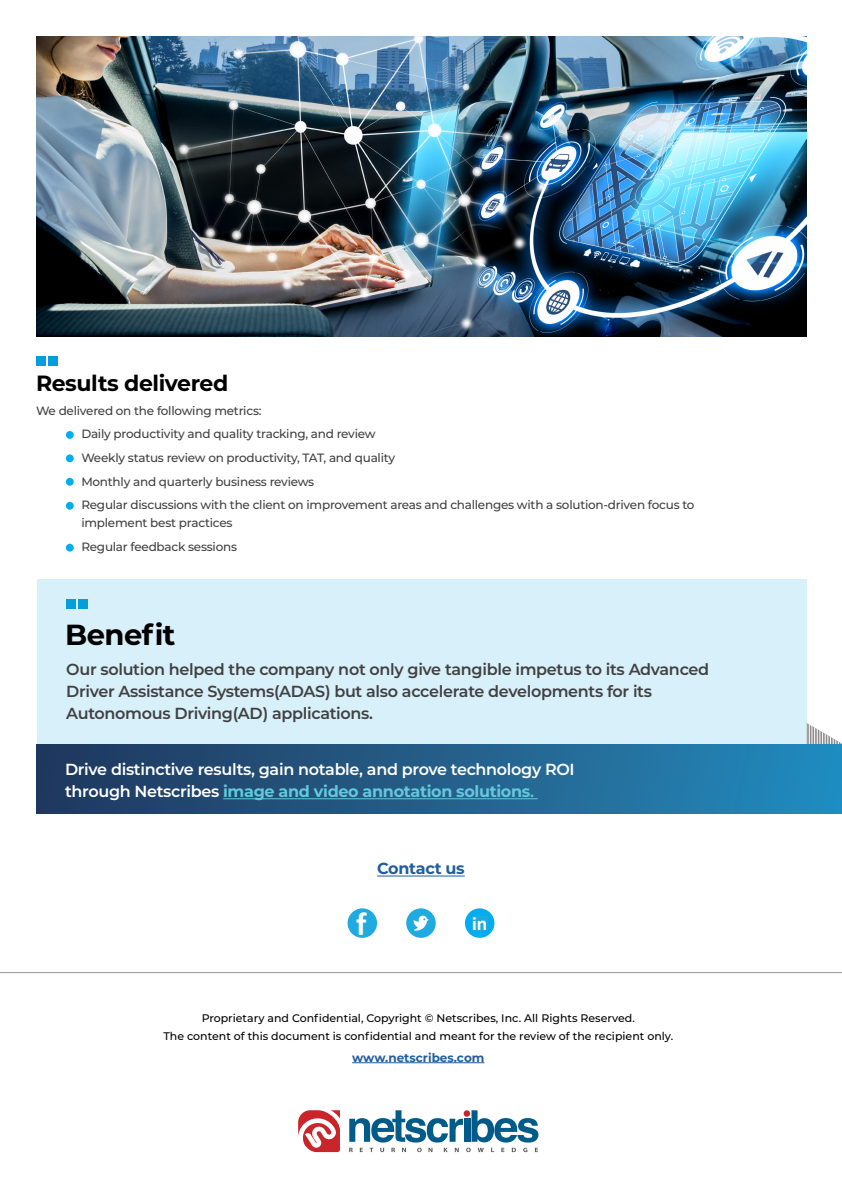
<style>
.page{position:relative;width:842px;height:1191px;background:#fff}
.page>*{position:absolute;margin:0;border:0;box-sizing:border-box;transform-origin:0 0}
.t1{font:700 33px "Calibri";color:#fff}
.t2{font:700 29px "Montserrat";letter-spacing:-.02em;color:#000}
.t3{font:700 22px "Montserrat";letter-spacing:-.02em;color:#000}
.t4{font:700 19.5px "Calibri";color:#fff}
.t5{font:600 16px/22px "Montserrat";letter-spacing:-.02em;color:#414042}
.t6{font:600 16px/22.5px "Montserrat";letter-spacing:-.02em;color:#fff}
.t7{font:700 16px "Montserrat";letter-spacing:-.02em;color:#215e9e}
.t8{font:500 12px/23.7px "Montserrat";letter-spacing:-.02em;color:#404040}
.t9{font:700 12px "Montserrat";color:#215e9e}
.t10{font:500 11px/18px "Montserrat";color:#000;text-align:center}
.s1{font-weight:700;color:#61c9dc}
.s2{color:#61c9dc}
</style>
<div class="page">
<div style="left:37px;top:579px;width:769px;height:181px;background:#d7f0f9"></div>
<svg style="left:807px;top:723px;width:34px;height:21px"></svg>
<hr style="left:809px;top:723px;width:1px;height:37px;background:#fff">
<hr style="left:812px;top:723px;width:1px;height:37px;background:#fff">
<hr style="left:814px;top:723px;width:1px;height:37px;background:#fff">
<hr style="left:817px;top:723px;width:1px;height:37px;background:#fff">
<hr style="left:820px;top:723px;width:1px;height:37px;background:#fff">
<hr style="left:822px;top:723px;width:1px;height:37px;background:#fff">
<hr style="left:825px;top:723px;width:1px;height:37px;background:#fff">
<hr style="left:828px;top:723px;width:1px;height:37px;background:#fff">
<hr style="left:830px;top:723px;width:1px;height:37px;background:#fff">
<hr style="left:838px;top:723px;width:1px;height:37px;background:#fff">
<hr style="left:835px;top:723px;width:1px;height:37px;background:#fff">
<hr style="left:833px;top:723px;width:1px;height:37px;background:#fff">
<div style="left:37px;top:744px;width:805px;height:70px;background:linear-gradient(to right,#22365a,#238abd)"></div>
<hr style="left:223px;top:798px;width:315px;height:1px;background:#61c9dc">
<div style="left:66px;top:599px;width:10px;height:10px;background:#049fdb"></div>
<div style="left:78px;top:599px;width:10px;height:10px;background:#049fdb"></div>
<svg style="left:298px;top:1110px;width:42px;height:42px"></svg>
<svg style="left:349px;top:1110px;width:189px;height:42px"></svg>
<hr style="left:0;top:972px;width:842px;height:1px;background:#939598">
<hr style="left:352px;top:1062px;width:132px;height:1px;background:#215e9e">
<div style="left:406px;top:908px;width:30px;height:30px;background:#1fabe0;border-radius:50%"></div>
<svg style="left:413px;top:915px;width:15px;height:15px"></svg>
<div style="left:348px;top:908px;width:29px;height:30px;background:#1fabe0;border-radius:50%"></div>
<div style="left:465px;top:908px;width:29px;height:30px;background:#00aeef;border-radius:50%"></div>
<div style="left:472px;top:915px;width:15px;height:15px;background:#1fabe0"></div>
<hr style="left:377px;top:875px;width:88px;height:1px;background:#215e9e">
<div style="left:36px;top:356px;width:10px;height:10px;background:#049fdb"></div>
<div style="left:48px;top:356px;width:10px;height:10px;background:#049fdb"></div>
<div style="left:66px;top:431px;width:8px;height:8px;background:#00aeef;border-radius:50%"></div>
<div style="left:66px;top:454px;width:8px;height:8px;background:#00aeef;border-radius:50%"></div>
<div style="left:66px;top:478px;width:8px;height:8px;background:#00aeef;border-radius:50%"></div>
<div style="left:66px;top:502px;width:8px;height:8px;background:#00aeef;border-radius:50%"></div>
<div style="left:66px;top:544px;width:8px;height:7px;background:#00aeef;border-radius:50%"></div>
<img style="left:36px;top:36px;width:770px;height:300px">
<h3 class="t3" style="left:36px;top:367px;width:194px">Results delivered</h3>
<p class="t8" style="left:81px;top:398px;width:615px;text-indent:-45px">We delivered on the following metrics:<br>Daily productivity and quality tracking, and review<br>Weekly status review on productivity, TAT, and quality<br>Monthly and quarterly business reviews<br>Regular discussions with the client on improvement areas and challenges with a solution-driven focus to</p>
<p class="t8" style="left:81px;top:510px;width:157px">implement best practices<br>Regular feedback sessions</p>
<h2 class="t2" style="left:65px;top:613px;width:112px">Benefit</h2>
<h3 class="t5" style="left:66px;top:658px;width:644px">Our solution helped the company not only give tangible impetus to its Advanced<br>Driver Assistance Systems(ADAS) but also accelerate developments for its<br>Autonomous Driving(AD) applications.</h3>
<h3 class="t6" style="left:65px;top:757px;width:511px">Drive distinctive results, gain notable, and prove technology ROI through Netscribes <span class="s1">image and video annotation solutions</span><span class="s2">.</span></h3>
<h3 class="t7" style="left:377px;top:857px;width:89px">Contact us</h3>
<h1 class="t1" style="left:356px;top:900px;width:12px">f</h1>
<h3 class="t4" style="left:472px;top:910px;width:17px">in</h3>
<p class="t10" style="left:163px;top:1008px;width:511px">Proprietary and Confidential, Copyright © Netscribes, Inc. All Rights Reserved.<br>The content of this document is confidential and meant for the review of the recipient only.</p>
<p class="t9" style="left:352px;top:1048px;width:134px">www.netscribes.com</p>
</div>
